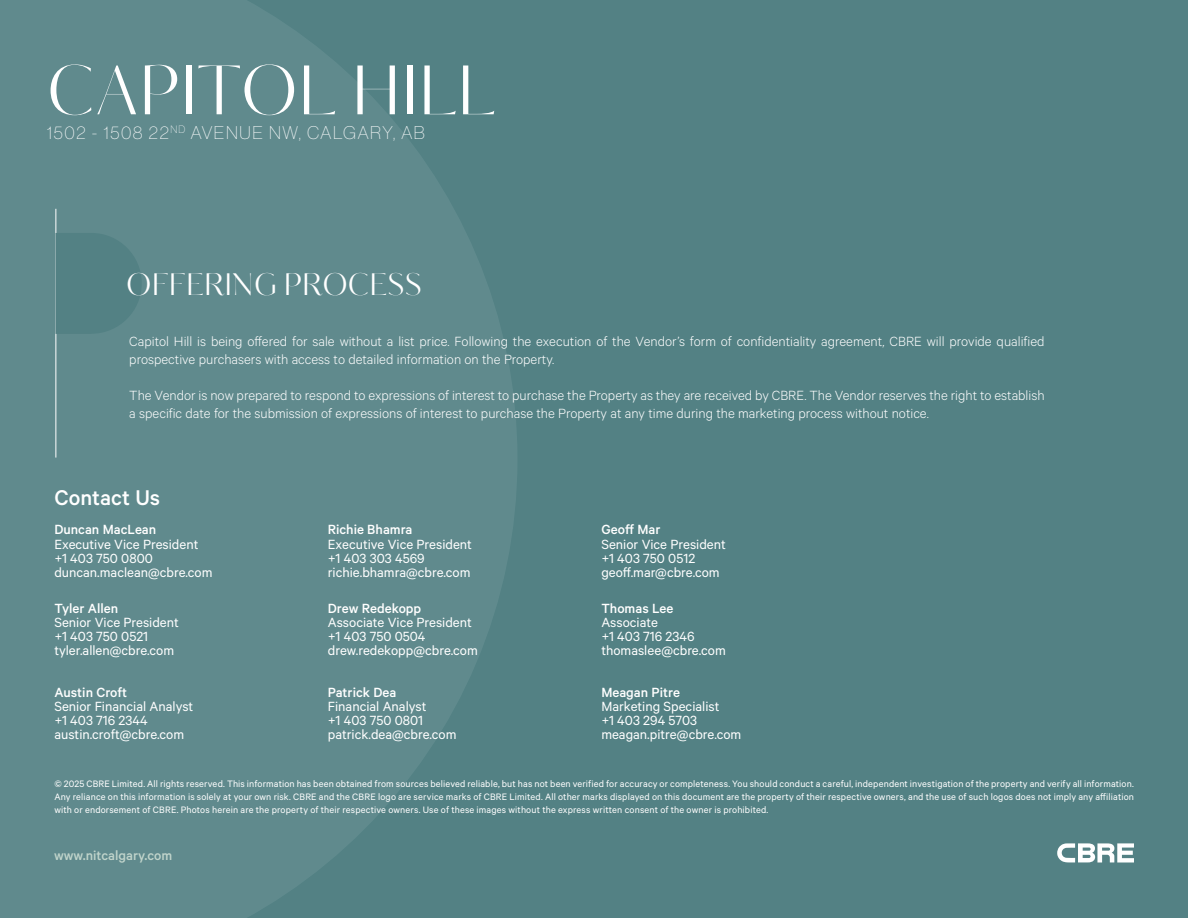
<style>
.page{position:relative;width:1188px;height:918px;background:#538184}
.page>*{position:absolute;margin:0;border:0;box-sizing:border-box;transform-origin:0 0}
.t1{font:67.5px "Kudryashev Display Extra Contrast Sans";color:#fff}
.t2{font:30px "Kudryashev Display Extra Contrast Sans";color:#fff}
.Contact_Us{font:500 24px "Calibre";color:#fff}
.t3{font:18px "N Haas Grotesk DS Pro 25 Th";letter-spacing:.09em;color:#fff}
.t4{font:300 15px/18px "Calibre";color:#fff}
.Contact_Info{font:15px "Calibre";color:#fff}
.Broker_Name{font:500 15px "Calibre";color:#fff}
.Broker_Name-2{font:15px "Calibre";color:#fff}
.t5{font:500 15px "Calibre";color:#c0d4cb}
.Contact_Info-2{font:500 15px "Calibre";color:#fff}
.t6{font:10.5px/12.9px "Calibre";letter-spacing:.015em;color:#fff;text-align:justify}
</style>
<div class="page">
<svg style="left:0;top:0;width:517px;height:918px;fill:#608a8d"></svg>
<svg style="left:1057px;top:843px;width:77px;height:19px"></svg>
<hr style="left:56px;top:209px;width:1px;height:249px;background:#fff">
<svg style="left:56px;top:233px;width:86px;height:101px"></svg>
<p class="t1" style="left:47px;top:44px;width:450px">CAPITOL HILL</p>
<p class="t3" style="left:47px;top:123px;width:380px">1502 - 1508 22<sup>ND</sup> AVENUE NW, CALGARY, AB</p>
<p class="t2" style="left:126px;top:264px;width:297px">OFFERING PROCESS</p>
<p class="t4" style="left:129px;top:331px;width:917px">Capitol Hill is being offered for sale without a list price. Following the execution of the Vendor’s form of confidentiality agreement, CBRE will provide qualified prospective purchasers with access to detailed information on the Property.</p>
<p class="t4" style="left:129px;top:385px;width:917px">The Vendor is now prepared to respond to expressions of interest to purchase the Property as they are received by CBRE. The Vendor reserves the right to establish a specific date for the submission of expressions of interest to purchase the Property at any time during the marketing process without notice.</p>
<p class="Contact_Us" style="left:54px;top:483px;width:107px">Contact Us</p>
<p class="Broker_Name" style="left:54px;top:521px;width:103px">Duncan MacLean</p>
<p class="Contact_Info" style="left:54px;top:535px;width:146px">Executive Vice President</p>
<p class="Contact_Info" style="left:54px;top:549px;width:100px">+1 403 750 0800</p>
<p class="Contact_Info" style="left:54px;top:563px;width:160px">duncan.maclean@cbre.com</p>
<p class="Broker_Name" style="left:54px;top:600px;width:65px">Tyler Allen</p>
<p class="Contact_Info" style="left:54px;top:614px;width:126px">Senior Vice President</p>
<p class="Contact_Info" style="left:54px;top:628px;width:95px">+1 403 750 0521</p>
<p class="Broker_Name-2" style="left:54px;top:642px;width:121px">tyler.allen@cbre.com</p>
<p class="Broker_Name" style="left:54px;top:684px;width:74px">Austin Croft</p>
<p class="Contact_Info" style="left:54px;top:698px;width:141px">Senior Financial Analyst</p>
<p class="Contact_Info" style="left:54px;top:712px;width:95px">+1 403 716 2344</p>
<p class="Contact_Info" style="left:54px;top:726px;width:131px">austin.croft@cbre.com</p>
<p class="Broker_Name" style="left:328px;top:521px;width:86px">Richie Bhamra</p>
<p class="Contact_Info" style="left:328px;top:535px;width:146px">Executive Vice President</p>
<p class="Contact_Info" style="left:328px;top:549px;width:98px">+1 403 303 4569</p>
<p class="Contact_Info" style="left:328px;top:563px;width:144px">richie.bhamra@cbre.com</p>
<p class="Broker_Name" style="left:328px;top:600px;width:95px">Drew Redekopp</p>
<p class="Contact_Info" style="left:328px;top:614px;width:146px">Associate Vice President</p>
<p class="Contact_Info" style="left:328px;top:628px;width:99px">+1 403 750 0504</p>
<p class="Broker_Name-2" style="left:328px;top:642px;width:152px">drew.redekopp@cbre.com</p>
<p class="Contact_Info-2" style="left:328px;top:684px;width:70px">Patrick Dea</p>
<p class="Contact_Info" style="left:328px;top:698px;width:100px">Financial Analyst</p>
<p class="Contact_Info" style="left:328px;top:712px;width:97px">+1 403 750 0801</p>
<p class="Broker_Name-2" style="left:328px;top:726px;width:130px">patrick.dea@cbre.com</p>
<p class="Broker_Name" style="left:601px;top:521px;width:61px">Geoff Mar</p>
<p class="Contact_Info" style="left:601px;top:535px;width:126px">Senior Vice President</p>
<p class="Contact_Info" style="left:601px;top:549px;width:95px">+1 403 750 0512</p>
<p class="Contact_Info" style="left:601px;top:563px;width:120px">geoff.mar@cbre.com</p>
<p class="Broker_Name" style="left:601px;top:600px;width:74px">Thomas Lee</p>
<p class="Contact_Info" style="left:601px;top:614px;width:58px">Associate</p>
<p class="Contact_Info" style="left:601px;top:628px;width:95px">+1 403 716 2346</p>
<p class="Contact_Info" style="left:601px;top:642px;width:126px">thomaslee@cbre.com</p>
<p class="Broker_Name" style="left:601px;top:684px;width:80px">Meagan Pitre</p>
<p class="Contact_Info" style="left:601px;top:698px;width:120px">Marketing Specialist</p>
<p class="Contact_Info" style="left:601px;top:712px;width:97px">+1 403 294 5703</p>
<p class="Contact_Info" style="left:601px;top:726px;width:141px">meagan.pitre@cbre.com</p>
<p class="t6" style="left:54px;top:777px;width:1081px">© 2025 CBRE Limited. All rights reserved. This information has been obtained from sources believed reliable, but has not been verified for accuracy or completeness. You should conduct a careful, independent investigation of the property and verify all information.<br>Any reliance on this information is solely at your own risk. CBRE and the CBRE logo are service marks of CBRE Limited. All other marks displayed on this document are the property of their respective owners, and the use of such logos does not imply any affiliation with or endorsement of CBRE. Photos herein are the property of their respective owners. Use of these images without the express written consent of the owner is prohibited.</p>
<p class="t5" style="left:54px;top:847px;width:120px">www.nitcalgary.com</p>
</div>
